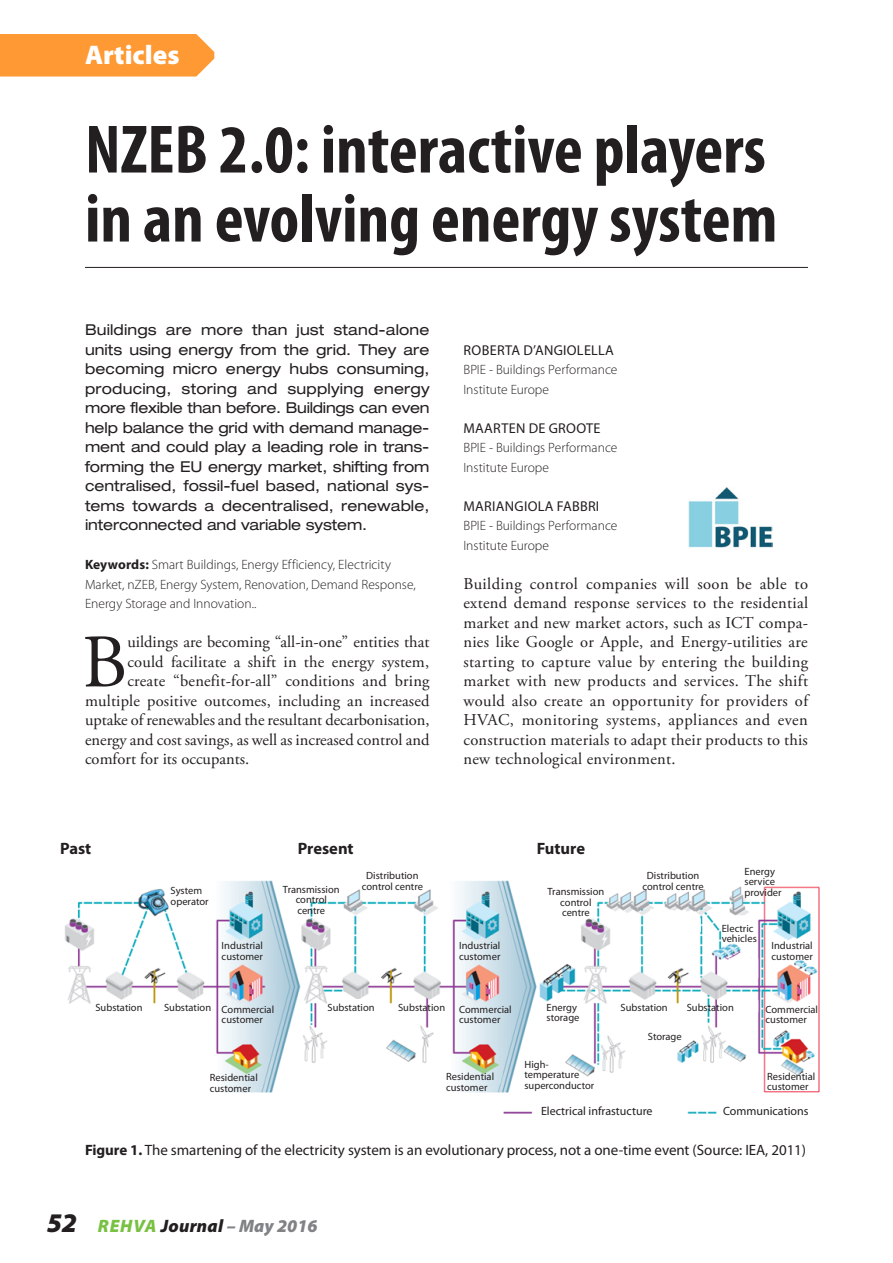
<style>
.page{position:relative;width:893px;height:1263px;background:#fff}
.page>*{position:absolute;margin:0;border:0;box-sizing:border-box;transform-origin:0 0}
.Normal_Ang{font:75.3px "Adobe Garamond Pro";color:#231f20}
.Heading_1{font:700 condensed 69px/69px "Myriad Pro";color:#231f20}
.t1{font:900 27px "Myriad Pro";color:#fff}
.zPage_Number{font:italic 900 18px "Myriad Pro";letter-spacing:.015em;color:#808285}
.Normal_Ang-2{font:16.5px/19.5px "Adobe Garamond Pro";letter-spacing:.01em;color:#231f20;text-align:justify}
.t2{font:700 16.5px "Myriad Pro";color:#231f20}
.Heading_4{font:expanded 15px/19.5px "Helvetica Neue LT Std";letter-spacing:-.01em;color:#231f20;text-align:justify}
.Caption_0{font:15px "Myriad Pro";letter-spacing:-.005em;color:#231f20}
.Heading_6{font:14.25px "Myriad Pro";letter-spacing:.02em;color:#231f20}
.Heading_5{font:300 13.5px/19.5px "Myriad Pro";color:#231f20}
.t3{font:12px "Myriad Pro";color:#231f20}
.t4{font:10.5px/10.5px "Myriad Pro";color:#231f20}
.s1{font-weight:700}
.s2{font-size:27px;color:#231f20}
.s3{color:#79c142}
.s4{color:#231f20}
</style>
<div class="page">
<hr style="left:85px;top:267px;width:723px;height:1px;background:#231f20">
<img style="left:689px;top:487px;width:83px;height:61px">
<img style="left:65px;top:880px;width:755px;height:234px">
<div style="left:0;top:34px;width:214px;height:43px;background:#f93"></div>
<h3 class="t1" style="left:85px;top:37px;width:96px">Articles</h3>
<p class="Heading_1" style="left:85px;top:114px;width:694px">NZEB 2.0: interactive players in an evolving energy system</p>
<p class="Heading_4" style="left:85px;top:320px;width:346px">Buildings are more than just stand-alone units using energy from the grid. They are becoming micro energy hubs consuming, producing, storing and supplying energy more flexible than before. Buildings can even help balance the grid with demand manage&shy;ment and could play a leading role in trans&shy;forming the EU energy market, shifting from centralised, fossil-fuel based, national sys&shy;tems towards a decentralised, renewable, interconnected and variable system.</p>
<p class="Heading_5" style="left:85px;top:555px;width:332px"><span class="s1">Keywords:</span> Smart Buildings, Energy Efficiency, Electricity<br>Market, nZEB, Energy System, Renovation, Demand Response,<br>Energy Storage and Innovation..</p>
<p class="Normal_Ang" style="left:82px;top:617px;width:47px">B</p>
<p class="Normal_Ang-2" style="left:127px;top:633px;width:303px">uildings are becoming “all-in-one” entities that</p>
<p class="Normal_Ang-2" style="left:127px;top:652px;width:303px">could facilitate a shift in the energy system,</p>
<p class="Normal_Ang-2" style="left:127px;top:672px;width:304px">create “benefit-for-all” conditions and bring</p>
<p class="Normal_Ang-2" style="left:85px;top:691px;width:346px">multiple positive outcomes, including an increased</p>
<p class="Normal_Ang-2" style="left:85px;top:711px;width:346px">uptake of renewables and the resultant decarbonisation,</p>
<p class="Normal_Ang-2" style="left:85px;top:730px;width:346px">energy and cost savings, as well as increased control and</p>
<p class="Normal_Ang-2" style="left:85px;top:750px;width:166px">comfort for its occupants.</p>
<p class="Heading_6" style="left:464px;top:341px;width:152px">ROBERTA D’ANGIOLELLA</p>
<p class="Heading_5" style="left:463px;top:360px;width:155px">BPIE - Buildings Performance<br>Institute Europe</p>
<p class="Heading_6" style="left:464px;top:419px;width:138px">MAARTEN DE GROOTE</p>
<p class="Heading_5" style="left:463px;top:438px;width:155px">BPIE - Buildings Performance<br>Institute Europe</p>
<p class="Heading_6" style="left:464px;top:497px;width:137px">MARIANGIOLA FABBRI</p>
<p class="Heading_5" style="left:463px;top:516px;width:155px">BPIE - Buildings Performance<br>Institute Europe</p>
<p class="Normal_Ang-2" style="left:463px;top:574px;width:346px">Building control companies will soon be able to extend demand response services to the residential market and new market actors, such as ICT compa&shy;nies like Google or Apple, and Energy-utilities are starting to capture value by entering the building market with new products and services. The shift would also create an opportunity for providers of HVAC, monitoring systems, appliances and even construction materials to adapt their products to this new technological environment.</p>
<p class="t2" style="left:60px;top:838px;width:33px">Past</p>
<p class="t2" style="left:298px;top:838px;width:57px">Present</p>
<p class="t2" style="left:537px;top:838px;width:50px">Future</p>
<p class="t4" style="left:171px;top:885px;width:40px">System operator</p>
<p class="t4" style="left:362px;top:870px;width:63px;text-align:center">Distribution control centre</p>
<p class="t4" style="left:642px;top:870px;width:63px;text-align:center">Distribution control centre</p>
<p class="t4" style="left:283px;top:884px;width:58px;text-align:center">Transmission control centre</p>
<p class="t4" style="left:548px;top:886px;width:58px;text-align:center">Transmission control centre</p>
<p class="t4" style="left:222px;top:940px;width:43px">Industrial customer</p>
<p class="t4" style="left:459px;top:940px;width:43px">Industrial customer</p>
<p class="t4" style="left:744px;top:866px;width:39px">Energy service provider</p>
<p class="t4" style="left:722px;top:923px;width:37px">Electric vehicles</p>
<p class="t4" style="left:771px;top:940px;width:43px">Industrial customer</p>
<p class="t4" style="left:95px;top:1002px;width:49px">Substation</p>
<p class="t4" style="left:164px;top:1002px;width:49px">Substation</p>
<p class="t4" style="left:328px;top:1002px;width:49px">Substation</p>
<p class="t4" style="left:398px;top:1002px;width:49px">Substation</p>
<p class="t4" style="left:621px;top:1002px;width:49px">Substation</p>
<p class="t4" style="left:648px;top:1031px;width:35px">Storage</p>
<p class="t4" style="left:687px;top:1002px;width:49px">Substation</p>
<p class="t4" style="left:547px;top:1002px;width:34px">Energy storage</p>
<p class="t4" style="left:222px;top:1004px;width:54px">Commercial customer</p>
<p class="t4" style="left:459px;top:1004px;width:54px">Commercial customer</p>
<p class="t4" style="left:765px;top:1004px;width:54px">Commercial customer</p>
<p class="t4" style="left:210px;top:1072px;width:50px">Residential customer</p>
<p class="t4" style="left:446px;top:1071px;width:50px">Residential customer</p>
<p class="t4" style="left:524px;top:1059px;width:71px">High&shy;temperature superconductor</p>
<p class="t4" style="left:767px;top:1071px;width:50px">Residential customer</p>
<p class="t3" style="left:541px;top:1103px;width:113px">Electrical infrastucture</p>
<p class="t3" style="left:723px;top:1103px;width:87px">Communications</p>
<p class="Caption_0" style="left:85px;top:1140px;width:723px"><span class="s1">Figure 1.</span> The smartening of the electricity system is an evolutionary process, not a one-time event (Source: IEA, 2011)</p>
<p class="zPage_Number" style="left:47px;top:1214px;width:272px"><span class="s2">52</span> <span class="s3">REHVA</span> <span class="s4">Journal</span> – May 2016</p>
</div>
